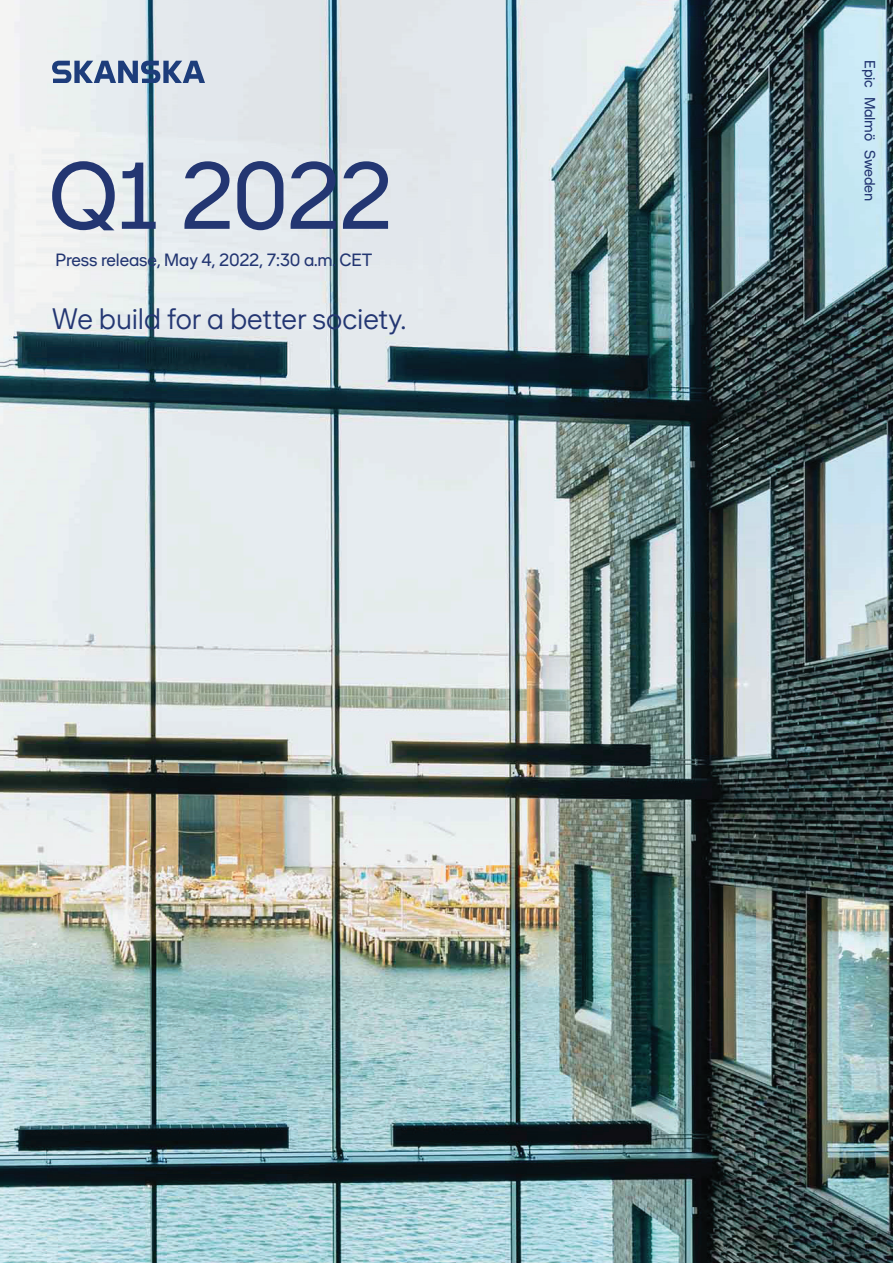
<style>
.page{position:relative;width:893px;height:1263px;background:#fff}
.page>*{position:absolute;margin:0;border:0;box-sizing:border-box;transform-origin:0 0}
.t1{font:96px "Shape Sans";letter-spacing:-.025em;color:#233672}
.t2{font:300 30px "Shape Sans";color:#233672}
.t3{font:18px "Shape Sans";letter-spacing:-.01em;color:#233672}
.t4{font:15px "Shape Sans";letter-spacing:-.02em;color:#233672}
</style>
<div class="page">
<img style="left:1px;top:1px;width:891px;height:1261px">
<svg style="left:52px;top:61px;width:153px;height:22px;background:#7489ac"></svg>
<h1 class="t1" style="left:48px;top:137px;width:346px">Q1 2022</h1>
<p class="t3" style="left:56px;top:249px;width:318px">Press release, May 4, 2022, 7:30 a.m. CET</p>
<h2 class="t2" style="left:51px;top:300px;width:356px">We build for a better society.</h2>
<p class="t4" style="left:879px;top:60px;width:142px;rotate:90deg">Epic Malmö Sweden</p>
</div>
